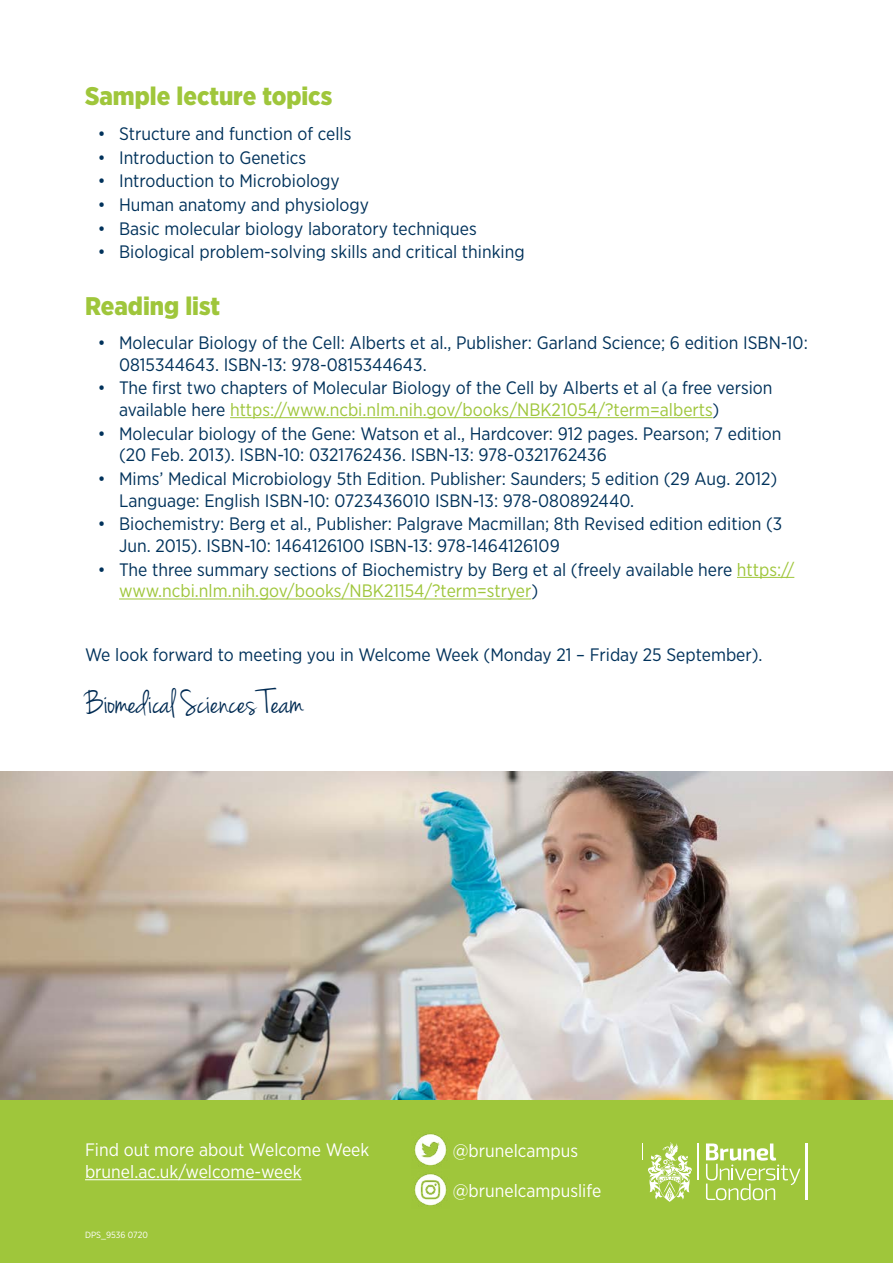
<style>
.page{position:relative;width:893px;height:1263px;background:#fff}
.page>*{position:absolute;margin:0;border:0;box-sizing:border-box;transform-origin:0 0}
.Sign_off{font:36px "Jenna Sue";color:#002b53}
.Into_sentance__We_re{font:900 25.5px "Gotham Narrow";color:#9fc63b}
.We_look_forward{font:18px/21.6px "Gotham Narrow";color:#00325b}
.t1{font:18px/21.6px "Gotham Narrow";color:#fff}
.t2{font:9px "Gotham Narrow";color:#fff}
.s1{color:#9fc63b}
</style>
<div class="page">
<div style="left:0;top:1099px;width:893px;height:164px;background:#9fc63b"></div>
<hr style="left:85px;top:1179px;width:217px;height:1px;background:#fff">
<img style="left:414px;top:1173px;width:33px;height:33px">
<img style="left:414px;top:1133px;width:33px;height:33px">
<hr style="left:806px;top:1143px;width:2px;height:57px;background:#fff">
<hr style="left:697px;top:1143px;width:2px;height:37px;background:#fff">
<svg style="left:706px;top:1143px;width:94px;height:57px"></svg>
<svg style="left:642px;top:1142px;width:50px;height:60px"></svg>
<img style="left:1px;top:772px;width:892px;height:327px">
<hr style="left:230px;top:417px;width:483px;height:1px;background:#9fc63b">
<hr style="left:737px;top:577px;width:57px;height:1px;background:#9fc63b">
<hr style="left:119px;top:598px;width:412px;height:1px;background:#9fc63b">
<p class="Into_sentance__We_re" style="left:85px;top:80px;width:249px">Sample lecture topics</p>
<p class="We_look_forward" style="left:98px;top:122px;width:255px">• Structure and function of cells</p>
<p class="We_look_forward" style="left:98px;top:146px;width:210px">• Introduction to Genetics</p>
<p class="We_look_forward" style="left:98px;top:170px;width:243px">• Introduction to Microbiology</p>
<p class="We_look_forward" style="left:98px;top:193px;width:273px">• Human anatomy and physiology</p>
<p class="We_look_forward" style="left:98px;top:217px;width:380px">• Basic molecular biology laboratory techniques</p>
<p class="We_look_forward" style="left:98px;top:241px;width:428px">• Biological problem-solving skills and critical thinking</p>
<p class="Into_sentance__We_re" style="left:85px;top:289px;width:136px">Reading list</p>
<p class="We_look_forward" style="left:119px;top:331px;width:690px;text-indent:-21px">• Molecular Biology of the Cell: Alberts et al., Publisher: Garland Science; 6 edition ISBN-10:<br>0815344643. ISBN-13: 978-0815344643.</p>
<p class="We_look_forward" style="left:119px;top:377px;width:655px;text-indent:-21px">• The first two chapters of Molecular Biology of the Cell by Alberts et al (a free version available here <span class="s1">https://www.ncbi.nlm.nih.gov/books/NBK21054/?term=alberts</span>)</p>
<p class="We_look_forward" style="left:119px;top:422px;width:664px;text-indent:-21px">• Molecular biology of the Gene: Watson et al., Hardcover: 912 pages. Pearson; 7 edition (20 Feb. 2013). ISBN-10: 0321762436. ISBN-13: 978-0321762436</p>
<p class="We_look_forward" style="left:119px;top:467px;width:660px;text-indent:-21px">• Mims’ Medical Microbiology 5th Edition. Publisher: Saunders; 5 edition (29 Aug. 2012)<br>Language: English ISBN-10: 0723436010 ISBN-13: 978-080892440.</p>
<p class="We_look_forward" style="left:119px;top:513px;width:665px;text-indent:-21px">• Biochemistry: Berg et al., Publisher: Palgrave Macmillan; 8th Revised edition edition (3<br>Jun. 2015). ISBN-10: 1464126100 ISBN-13: 978-1464126109</p>
<p class="We_look_forward" style="left:119px;top:558px;width:677px;text-indent:-21px">• The three summary sections of Biochemistry by Berg et al (freely available here <span class="s1">https:// www.ncbi.nlm.nih.gov/books/NBK21154/?term=stryer</span>)</p>
<p class="We_look_forward" style="left:85px;top:644px;width:679px">We look forward to meeting you in Welcome Week (Monday 21 – Friday 25 September).</p>
<p class="Sign_off" style="left:85px;top:682px;width:220px">Biomedical Sciences Team</p>
<p class="t1" style="left:85px;top:1139px;width:286px">Find out more about Welcome Week brunel.ac.uk/welcome-week</p>
<p class="t1" style="left:453px;top:1139px;width:127px">@brunelcampus</p>
<p class="t1" style="left:453px;top:1179px;width:150px">@brunelcampuslife</p>
<p class="t2" style="left:85px;top:1229px;width:64px">DPS_9536 0720</p>
</div>
